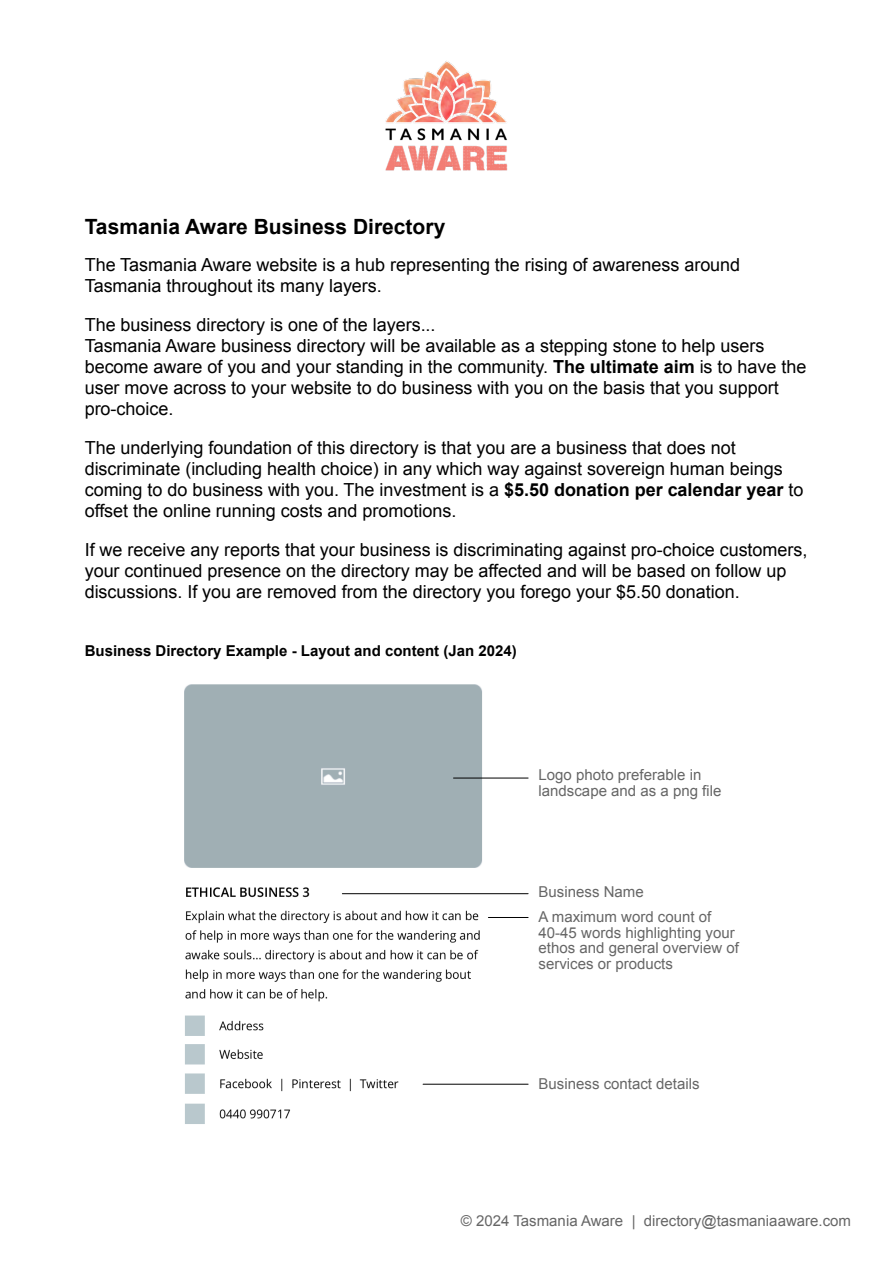
<style>
.page{position:relative;width:893px;height:1263px;background:#fff}
.page>*{position:absolute;margin:0;border:0;box-sizing:border-box;transform-origin:0 0}
.t1{font:700 21px "Arial";color:#000}
.t2{font:18px/21px "Arial";color:#000}
.t3{font:15px/15.5px "Arial";color:#666}
.t4{font:700 15px "Arial";color:#000}
.s1{font-weight:700}
</style>
<div class="page">
<img style="left:184px;top:684px;width:317px;height:440px">
<img style="left:385px;top:61px;width:123px;height:110px">
<hr style="left:453px;top:778px;width:75px;height:1px;background:#000">
<hr style="left:488px;top:917px;width:40px;height:1px;background:#000">
<hr style="left:342px;top:893px;width:186px;height:1px;background:#000">
<hr style="left:423px;top:1084px;width:105px;height:1px;background:#000">
<p class="t1" style="left:85px;top:219px;width:362px">Tasmania Aware Business Directory</p>
<p class="t2" style="left:85px;top:256px;width:656px">The Tasmania Aware website is a hub representing the rising of awareness around<br>Tasmania throughout its many layers.</p>
<p class="t2" style="left:85px;top:316px;width:722px">The business directory is one of the layers...<br>Tasmania Aware business directory will be available as a stepping stone to help users become aware of you and your standing in the community. <span class="s1">The ultimate aim</span> is to have the user move across to your website to do business with you on the basis that you support pro-choice.</p>
<p class="t2" style="left:85px;top:439px;width:719px">The underlying foundation of this directory is that you are a business that does not discriminate (including health choice) in any which way against sovereign human beings coming to do business with you. The investment is a <span class="s1">$5.50 donation per calendar year</span> to offset the online running costs and promotions.</p>
<p class="t2" style="left:85px;top:541px;width:724px">If we receive any reports that your business is discriminating against pro-choice customers, your continued presence on the directory may be affected and will be based on follow up discussions. If you are removed from the directory you forego your $5.50 donation.</p>
<p class="t4" style="left:85px;top:645px;width:433px">Business Directory Example - Layout and content (Jan 2024)</p>
<p class="t3" style="left:538px;top:769px;width:184px">Logo photo preferable in landscape and as a png file</p>
<p class="t3" style="left:538px;top:881px;width:174px;line-height:24.9px">Business Name<br>A maximum word count of</p>
<p class="t3" style="left:538px;top:926px;width:202px">40-45 words highlighting your ethos and general overview of services or products</p>
<p class="t3" style="left:538px;top:1077px;width:162px">Business contact details</p>
<p class="t3" style="left:460px;top:1214px;width:391px">© 2024 Tasmania Aware | directory@tasmaniaaware.com</p>
</div>
